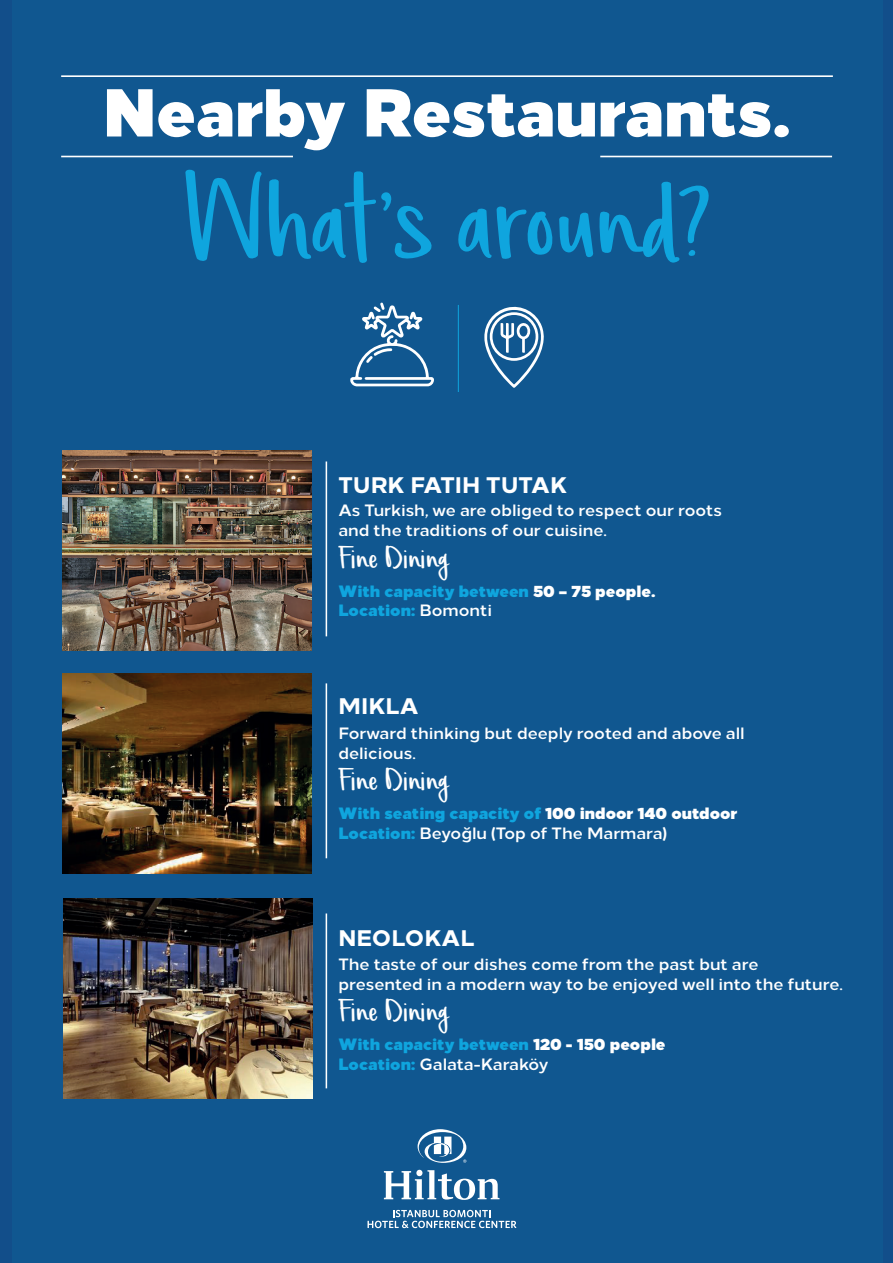
<style>
.page{position:relative;width:893px;height:1263px;background:#124e8a}
.page>*{position:absolute;margin:0;border:0;box-sizing:border-box;transform-origin:0 0}
.t1{font:168.75px "Simple Joys 2.0";color:#0fa5de}
.t2{font:900 67.5px "Loew";color:#fff}
.t3{font:47.1px "Simple Joys 2.0";color:#fff}
.t4{font:800 22.5px "Loew";color:#fff}
.t5{font:700 16.35px/19.6px "Loew";color:#fff}
.t6{font:900 16.35px "Loew";color:#0fa5de}
.s1{color:#fff}
.s2{font-weight:700;color:#fff}
.s3{font-weight:900;color:#0fa5de}
</style>
<div class="page">
<div style="left:12px;top:0;width:870px;height:1263px;background:#105790"></div>
<hr style="left:61px;top:75px;width:772px;height:2px;background:#fff">
<hr style="left:61px;top:156px;width:232px;height:1px;background:#fff">
<hr style="left:600px;top:156px;width:232px;height:1px;background:#fff">
<hr style="left:326px;top:461px;width:1px;height:175px;background:#fff">
<svg style="left:418px;top:1129px;width:48px;height:34px"></svg>
<svg style="left:384px;top:1170px;width:115px;height:30px"></svg>
<svg style="left:367px;top:1210px;width:149px;height:18px"></svg>
<img style="left:63px;top:451px;width:249px;height:200px">
<img style="left:63px;top:673px;width:249px;height:200px">
<img style="left:63px;top:898px;width:249px;height:201px">
<hr style="left:326px;top:683px;width:1px;height:175px;background:#fff">
<hr style="left:326px;top:913px;width:1px;height:175px;background:#fff">
<hr style="left:458px;top:305px;width:1px;height:87px;background:#0fa5de">
<svg style="left:484px;top:306px;width:60px;height:82px"></svg>
<svg style="left:350px;top:303px;width:84px;height:83px"></svg>
<p class="t2" style="left:103px;top:54px;width:689px">Nearby Restaurants.</p>
<p class="t1" style="left:184px;top:147px;width:528px">What’s around?</p>
<p class="t4" style="left:338px;top:466px;width:230px">TURK FATIH TUTAK</p>
<p class="t5" style="left:338px;top:499px;width:385px">As Turkish, we are obliged to respect our roots and the traditions of our cuisine.</p>
<p class="t3" style="left:338px;top:537px;width:112px">Fine Dining</p>
<p class="t6" style="left:338px;top:576px;width:319px">With capacity between <span class="s1">50 – 75 people.</span></p>
<p class="t6" style="left:338px;top:596px;width:155px">Location: <span class="s2">Bomonti</span></p>
<p class="t4" style="left:338px;top:687px;width:82px">MIKLA</p>
<p class="t5" style="left:338px;top:722px;width:408px">Forward thinking but deeply rooted and above all delicious.</p>
<p class="t3" style="left:338px;top:760px;width:112px">Fine Dining</p>
<p class="t6" style="left:338px;top:799px;width:400px">With seating capacity of <span class="s1">100 indoor 140 outdoor</span></p>
<p class="t5" style="left:338px;top:822px;width:330px"><span class="s3">Location:</span> Beyoğlu (Top of The Marmara)</p>
<p class="t4" style="left:338px;top:919px;width:138px">NEOLOKAL</p>
<p class="t5" style="left:338px;top:953px;width:506px">The taste of our dishes come from the past but are presented in a modern way to be enjoyed well into the future.</p>
<p class="t3" style="left:338px;top:991px;width:112px">Fine Dining</p>
<p class="t6" style="left:338px;top:1030px;width:329px">With capacity between <span class="s1">120 - 150 people</span></p>
<p class="t5" style="left:338px;top:1053px;width:211px"><span class="s3">Location:</span> Galata-Karaköy</p>
</div>
